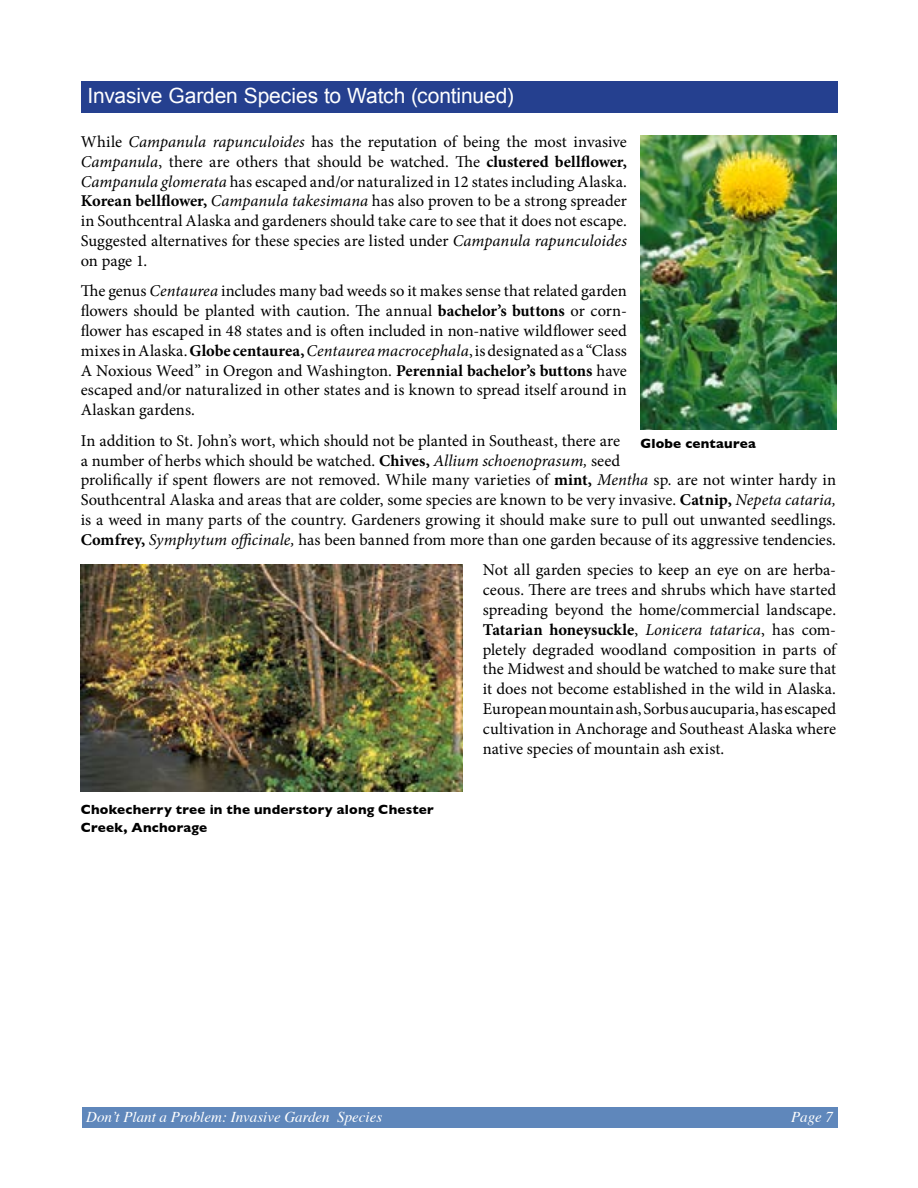
<style>
.page{position:relative;width:918px;height:1188px;background:#fff}
.page>*{position:absolute;margin:0;border:0;box-sizing:border-box;transform-origin:0 0}
.t1{font:21px "Arial";letter-spacing:-.005em;color:#fff}
.Body_text{font:16.5px/19.8px "Minion Pro";color:#000;text-align:justify}
.t2{font:italic 15px "Times";color:#fff}
.t3{font:700 13.5px/18px "Gill Sans";letter-spacing:.015em;color:#000}
.s1{font-style:italic}
.s2{font-weight:700}
</style>
<div class="page">
<div style="left:82px;top:1108px;width:756px;height:20px;background:#5f87bb"></div>
<div style="left:81px;top:81px;width:756px;height:31px;background:#25408f"></div>
<img style="left:641px;top:135px;width:196px;height:294px">
<img style="left:81px;top:564px;width:382px;height:228px">
<p class="t1" style="left:88px;top:82px;width:428px">Invasive Garden Species to Watch (continued)</p>
<p class="Body_text" style="left:81px;top:132px;width:548px">While <span class="s1">Campanula rapunculoides</span> has the reputation of being the most invasive <span class="s1">Campanula</span>, there are others that should be watched. The <span class="s2">clustered bellflower, </span><span class="s1">Campanula glomerata</span> has escaped and/or naturalized in 12 states including Alaska.<br><span class="s2">Korean bellflower,</span> <span class="s1">Campanula takesimana</span> has also proven to be a strong spreader in Southcentral Alaska and gardeners should take care to see that it does not escape.<br>Suggested alternatives for these species are listed under <span class="s1">Campanula rapunculoides </span>on page 1.</p>
<p class="Body_text" style="left:81px;top:281px;width:548px">The genus <span class="s1">Centaurea</span> includes many bad weeds so it makes sense that related garden flowers should be planted with caution. The annual <span class="s2">bachelor’s buttons</span> or corn&shy;flower has escaped in 48 states and is often included in non-native wildflower seed mixes in Alaska. <span class="s2">Globe centaurea,</span> <span class="s1">Centaurea macrocephala</span>, is designated as a “Class A Noxious Weed” in Oregon and Washington. <span class="s2">Perennial bachelor’s buttons</span> have escaped and/or naturalized in other states and is known to spread itself around in Alaskan gardens.</p>
<p class="Body_text" style="left:81px;top:431px;width:757px;text-align:left">In addition to St. John’s wort, which should not be planted in Southeast, there are<br>a number of herbs which should be watched. <span class="s2">Chives,</span> <span class="s1">Allium schoenoprasum,</span> seed<br>prolifically if spent flowers are not removed. While many varieties of <span class="s2">mint,</span> <span class="s1">Mentha</span> sp<span class="s1">.</span> are not winter hardy in Southcentral Alaska and areas that are colder, some species are known to be very invasive. <span class="s2">Catnip,</span> <span class="s1">Nepeta cataria, </span>is a weed in many parts of the country. Gardeners growing it should make sure to pull out unwanted seedlings.<br><span class="s2">Comfrey,</span> <span class="s1">Symphytum officinale,</span> has been banned from more than one garden because of its aggressive tendencies.</p>
<p class="Body_text" style="left:483px;top:560px;width:355px">Not all garden species to keep an eye on are herba&shy;ceous. There are trees and shrubs which have started spreading beyond the home/commercial landscape.<br><span class="s2">Tatarian honeysuckle</span>, <span class="s1">Lonicera tatarica</span>, has com&shy;pletely degraded woodland composition in parts of the Midwest and should be watched to make sure that it does not become established in the wild in Alaska.<br>European mountain ash, Sorbus aucuparia, has escaped cultivation in Anchorage and Southeast Alaska where native species of mountain ash exist.</p>
<p class="t3" style="left:640px;top:434px;width:117px">Globe centaurea</p>
<p class="t3" style="left:81px;top:800px;width:355px">Chokecherry tree in the understory along Chester<br>Creek, Anchorage</p>
<p class="t2" style="left:86px;top:1104px;width:297px">Don’t Plant a Problem: Invasive Garden Species</p>
<p class="t2" style="left:791px;top:1104px;width:44px">Page 7</p>
</div>
